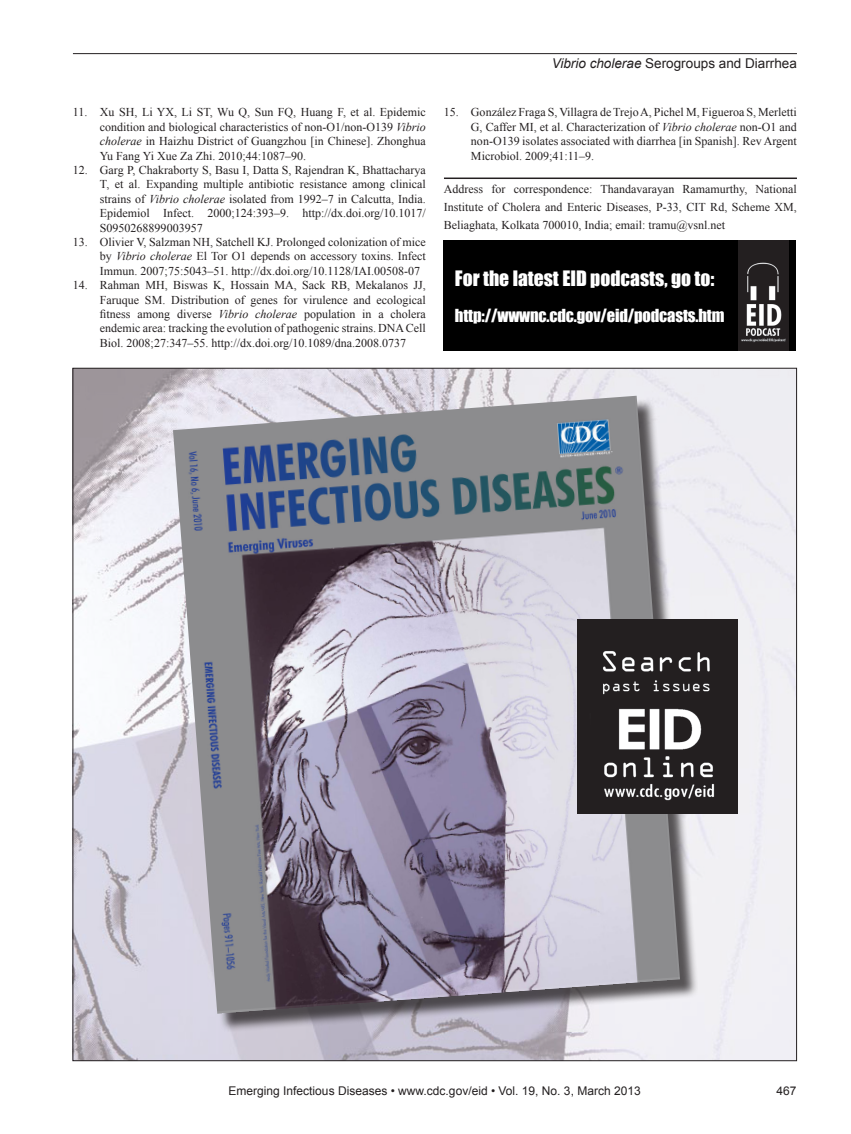
<style>
.page{position:relative;width:851px;height:1134px;background:#fff}
.page>*{position:absolute;margin:0;border:0;box-sizing:border-box;transform-origin:0 0}
.Running_Head{font:19.5px "Impact";color:#fff}
.Running_Head-2{font:16.5px "Impact";letter-spacing:-.01em;color:#fff}
.Running_Head-3{font:13.5px "Arial";color:#231f20}
.References{font:12px/14.4px "Times New Roman";color:#231f20;text-align:justify}
.Correspondence{font:12px/18px "Times New Roman";color:#231f20;text-align:justify}
.t1{font:12px "Arial";color:#231f20}
.s1{font-style:italic}
</style>
<div class="page">
<hr style="left:73px;top:53px;width:723px;height:1px;background:#231f20">
<hr style="left:444px;top:178px;width:353px;height:1px;background:#231f20">
<img style="left:74px;top:370px;width:720px;height:689px">
<div style="left:176px;top:399px;width:522px;height:633px;background:#231f20;opacity:.75"></div>
<img style="left:173px;top:396px;width:507px;height:618px">
<img style="left:578px;top:619px;width:159px;height:194px">
<div style="left:443px;top:241px;width:352px;height:110px;background:#000"></div>
<img style="left:738px;top:241px;width:50px;height:110px">
<p class="References" style="left:100px;top:105px;width:327px;text-indent:-27px">11. Xu SH, Li YX, Li ST, Wu Q, Sun FQ, Huang F, et al. Epidemic condition and biological characteristics of non-O1/non-O139 <span class="s1">Vibrio cholerae</span> in Haizhu District of Guangzhou [in Chinese]. Zhonghua Yu Fang Yi Xue Za Zhi. 2010;44:1087–90.</p>
<p class="References" style="left:100px;top:163px;width:327px;text-indent:-27px">12. Garg P, Chakraborty S, Basu I, Datta S, Rajendran K, Bhattacharya T, et al. Expanding multiple antibiotic resistance among clinical strains of <span class="s1">Vibrio cholerae</span> isolated from 1992–7 in Calcutta, India.<br>Epidemiol Infect. 2000;124:393–9. http://dx.doi.org/10.1017/ S0950268899003957</p>
<p class="References" style="left:100px;top:235px;width:327px;text-indent:-27px">13. Olivier V, Salzman NH, Satchell KJ. Prolonged colonization of mice by <span class="s1">Vibrio cholerae</span> El Tor O1 depends on accessory toxins. Infect Immun. 2007;75:5043–51. http://dx.doi.org/10.1128/IAI.00508-07</p>
<p class="References" style="left:100px;top:278px;width:327px;text-indent:-27px">14. Rahman MH, Biswas K, Hossain MA, Sack RB, Mekalanos JJ, Faruque SM. Distribution of genes for virulence and ecological fitness among diverse <span class="s1">Vibrio cholerae</span> population in a cholera endemic area: tracking the evolution of pathogenic strains. DNA Cell Biol. 2008;27:347–55. http://dx.doi.org/10.1089/dna.2008.0737</p>
<p class="Running_Head-3" style="left:551px;top:55px;width:247px"><span class="s1">Vibrio cholerae</span> Serogroups and Diarrhea</p>
<p class="References" style="left:471px;top:105px;width:327px;text-indent:-27px">15. González Fraga S, Villagra de Trejo A, Pichel M, Figueroa S, Merletti G, Caffer MI, et al. Characterization of <span class="s1">Vibrio cholerae</span> non-O1 and non-O139 isolates associated with diarrhea [in Spanish]. Rev Argent Microbiol. 2009;41:11–9.</p>
<p class="Correspondence" style="left:444px;top:179px;width:354px">Address for correspondence: Thandavarayan Ramamurthy, National Institute of Cholera and Enteric Diseases, P-33, CIT Rd, Scheme XM, Beliaghata, Kolkata 700010, India; email: tramu@vsnl.net</p>
<p class="Running_Head" style="left:455px;top:263px;width:261px">For the latest EID podcasts, go to:</p>
<p class="Running_Head-2" style="left:455px;top:303px;width:271px">http://wwwnc.cdc.gov/eid/podcasts.htm</p>
<p class="t1" style="left:228px;top:1083px;width:413px">Emerging Infectious Diseases • www.cdc.gov/eid • Vol. 19, No. 3, March 2013</p>
<p class="t1" style="left:776px;top:1083px;width:22px">467</p>
</div>
